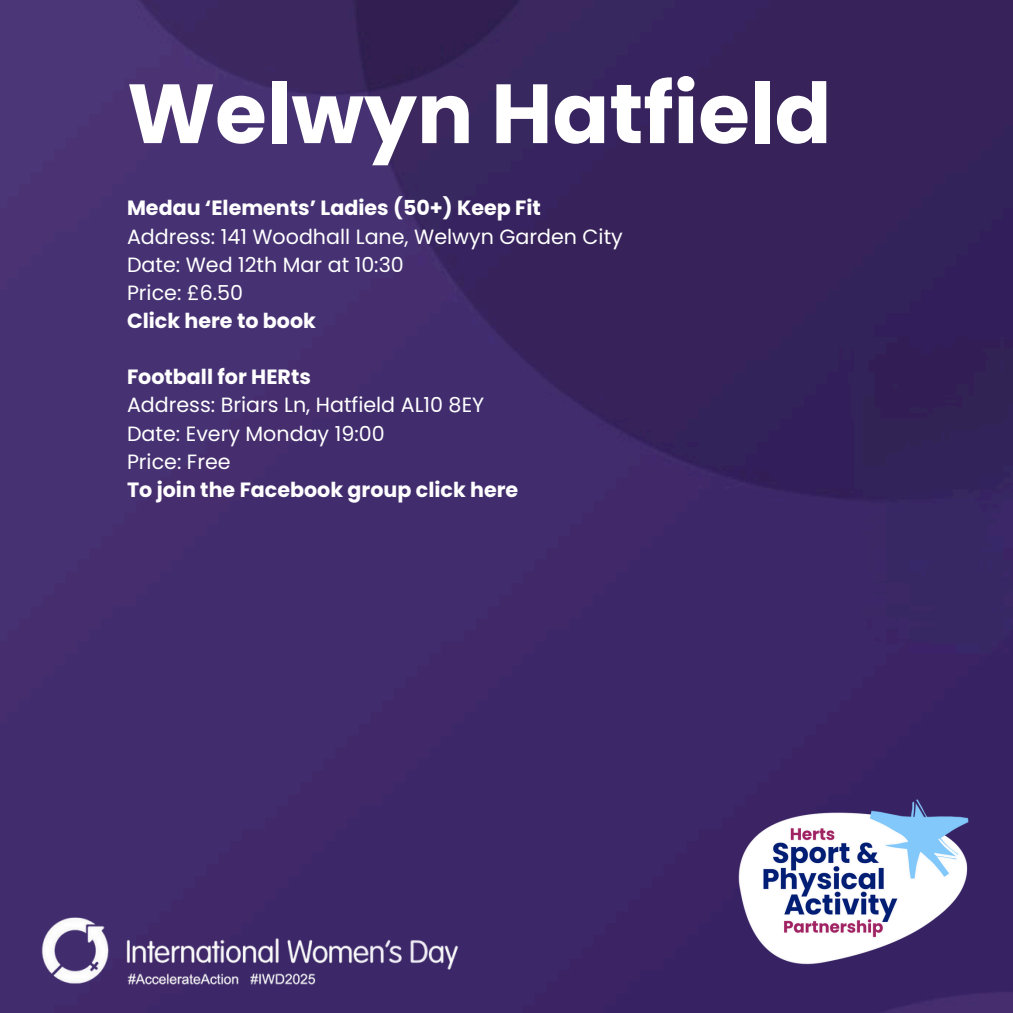
<style>
.page{position:relative;width:1013px;height:1013px;background:#fff}
.page>*{position:absolute;margin:0;border:0;box-sizing:border-box;transform-origin:0 0}
.t1{font:700 83.75px "Poppins";color:#fff}
.t2{font:20.62px "Poppins";color:#fff}
.t3{font:700 20.62px "Poppins";color:#fff}
</style>
<div class="page">
<img style="left:0;top:0;width:1012px;height:1012px">
<img style="left:0;top:893px;width:501px;height:119px">
<img style="left:629px;top:728px;width:383px;height:279px">
<p class="t1" style="left:127px;top:55px;width:706px">Welwyn Hatfield</p>
<h1 class="t3" style="left:127px;top:194px;width:415px">Medau ‘Elements’ Ladies (50+) Keep Fit</h1>
<p class="t2" style="left:127px;top:222px;width:497px">Address: 141 Woodhall Lane, Welwyn Garden City</p>
<p class="t2" style="left:127px;top:250px;width:278px">Date: Wed 12th Mar at 10:30</p>
<p class="t2" style="left:127px;top:278px;width:118px">Price: £6.50</p>
<p class="t3" style="left:127px;top:306px;width:190px">Click here to book</p>
<p class="t3" style="left:127px;top:362px;width:185px">Football for HERts</p>
<p class="t2" style="left:127px;top:391px;width:359px">Address: Briars Ln, Hatfield AL10 8EY</p>
<p class="t2" style="left:127px;top:419px;width:259px">Date: Every Monday 19:00</p>
<p class="t2" style="left:127px;top:447px;width:105px">Price: Free</p>
<p class="t3" style="left:127px;top:475px;width:393px">To join the Facebook group click here</p>
</div>
